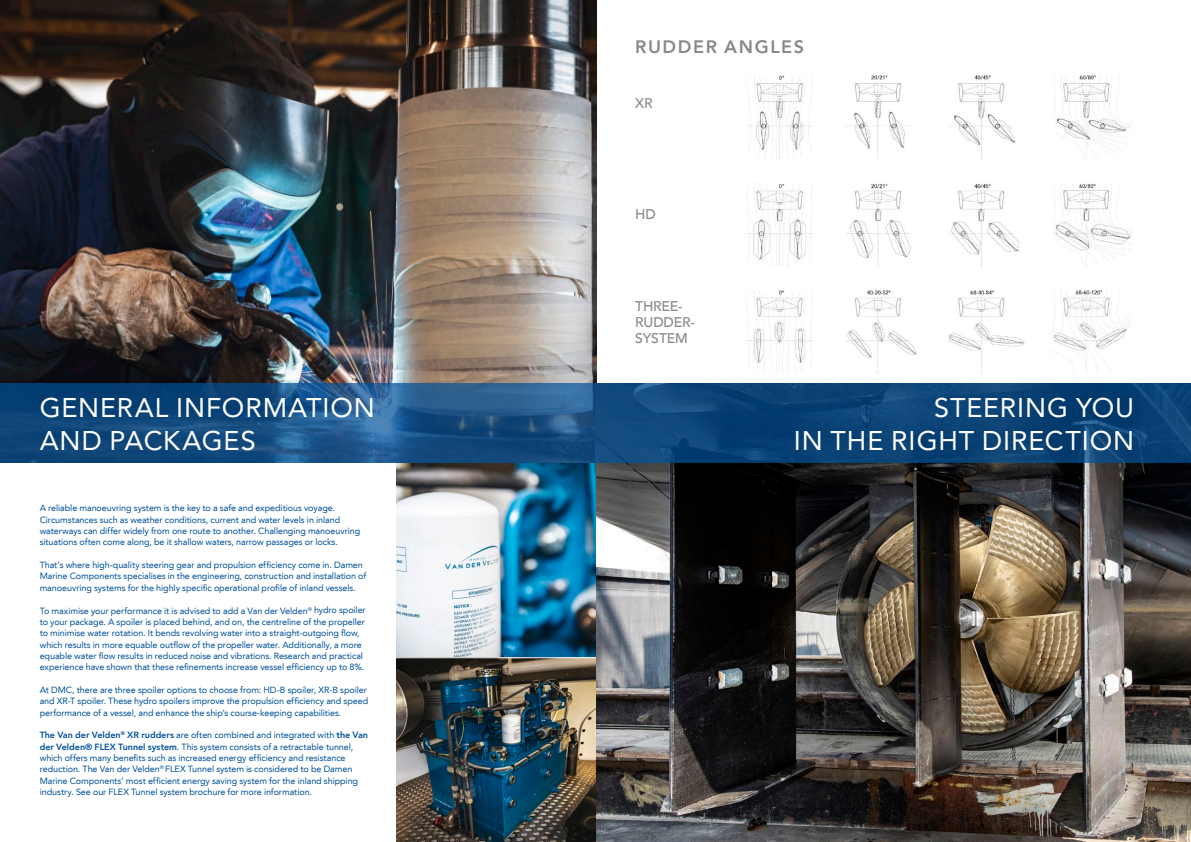
<style>
.page{position:relative;width:1191px;height:842px;background:#fff}
.page>*{position:absolute;margin:0;border:0;box-sizing:border-box;transform-origin:0 0}
.t1{font:27px/32.4px "Avenir LT";letter-spacing:.035em;color:#fff}
.t2{font:800 18px "Avenir LT";letter-spacing:.09em;color:#87898c}
.t3{font:500 14px/16px "Avenir LT";letter-spacing:-.015em;color:#87898c}
.t4{font:9px/11.3px "Avenir LT";letter-spacing:-.01em;color:#01529b}
.s1{font-weight:800}
</style>
<div class="page">
<img style="left:671px;top:75px;width:478px;height:309px">
<img style="left:0;top:0;width:596px;height:384px">
<img style="left:595px;top:463px;width:596px;height:379px">
<svg style="left:0;top:384px;width:1191px;height:79px;background:#11497c"></svg>
<img style="left:397px;top:463px;width:198px;height:379px">
<hr style="left:374px;top:657px;width:221px;height:1px;background:#fff">
<h2 class="t2" style="left:635px;top:36px;width:170px">RUDDER ANGLES</h2>
<h3 class="t3" style="left:635px;top:95px;width:19px">XR</h3>
<h3 class="t3" style="left:635px;top:206px;width:22px">HD</h3>
<h3 class="t3" style="left:635px;top:299px;width:61px">THREE-<br>RUDDER-<br>SYSTEM</h3>
<h1 class="t1" style="left:40px;top:392px;width:337px">GENERAL INFORMATION<br>AND PACKAGES</h1>
<h1 class="t1" style="left:794px;top:392px;width:342px;text-align:right">STEERING YOU<br>IN THE RIGHT DIRECTION</h1>
<p class="t4" style="left:40px;top:503px;width:322px">A reliable manoeuvring system is the key to a safe and expeditious voyage.<br>Circumstances such as weather conditions, current and water levels in inland waterways can differ widely from one route to another. Challenging manoeuvring situations often come along, be it shallow waters, narrow passages or locks.</p>
<p class="t4" style="left:40px;top:559px;width:328px">That’s where high-quality steering gear and propulsion efficiency come in. Damen<br>Marine Components specialises in the engineering, construction and installation of manoeuvring systems for the highly specific operational profile of inland vessels.</p>
<p class="t4" style="left:40px;top:605px;width:327px">To maximise your performance it is advised to add a Van der Velden<sup>®</sup> hydro spoiler to your package. A spoiler is placed behind, and on, the centreline of the propeller to minimise water rotation. It bends revolving water into a straight-outgoing flow, which results in more equable outflow of the propeller water. Additionally, a more equable water flow results in reduced noise and vibrations. Research and practical experience have shown that these refinements increase vessel efficiency up to 8%.</p>
<p class="t4" style="left:40px;top:684px;width:330px">At DMC, there are three spoiler options to choose from: HD-B spoiler, XR-B spoiler and XR-T spoiler. These hydro spoilers improve the propulsion efficiency and speed performance of a vessel, and enhance the ship’s course-keeping capabilities.</p>
<p class="t4" style="left:40px;top:729px;width:330px"><span class="s1">The Van der Velden</span><sup>®</sup> <span class="s1">XR rudders</span> are often combined and integrated with <span class="s1">the Van der Velden® FLEX Tunnel system</span>. This system consists of a retractable tunnel, which offers many benefits such as increased energy efficiency and resistance reduction. The Van der Velden<sup>®</sup> FLEX Tunnel system is considered to be Damen Marine Components’ most efficient energy saving system for the inland shipping industry. See our FLEX Tunnel system brochure for more information.</p>
</div>
